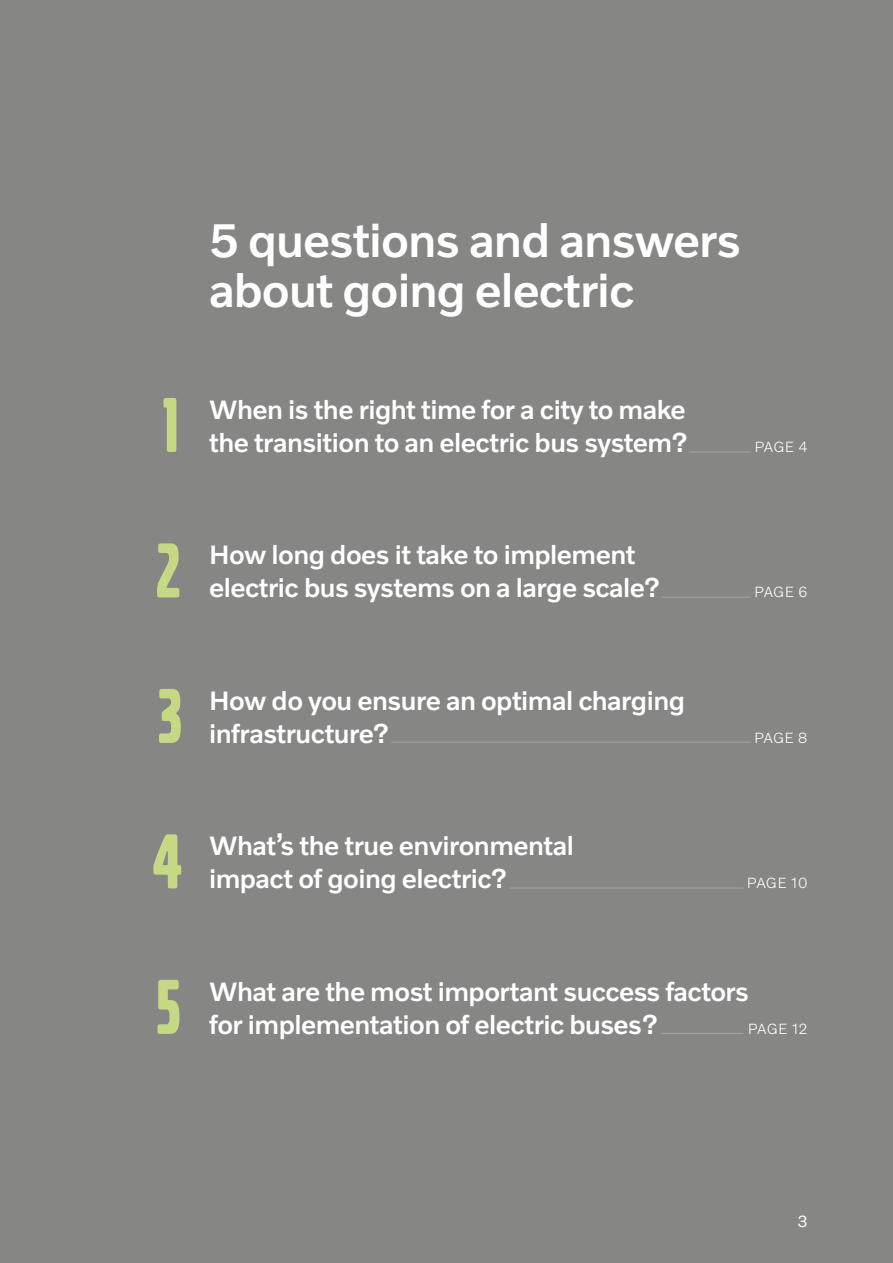
<style>
.page{position:relative;width:893px;height:1263px;background:#868685}
.page>*{position:absolute;margin:0;border:0;box-sizing:border-box;transform-origin:0 0}
.t1{font:81px "Volvo Broad Pro";color:#c5d984}
.t2{font:500 48px/49.5px "Volvo Novum";letter-spacing:-.02em;color:#fff}
.t3{font:500 27px "Volvo Novum";letter-spacing:-.02em;color:#fff}
.t4{font:16.5px "Volvo Novum";color:#fff}
.t5{font:300 15px "Volvo Novum";letter-spacing:.005em;color:#fff}
</style>
<div class="page">
<hr style="left:689px;top:452px;width:61px;height:1px;background:#a5a4a3">
<hr style="left:661px;top:597px;width:89px;height:1px;background:#a5a4a3">
<hr style="left:391px;top:742px;width:359px;height:1px;background:#a5a4a3">
<hr style="left:510px;top:888px;width:233px;height:1px;background:#a5a4a3">
<hr style="left:661px;top:1033px;width:82px;height:1px;background:#a5a4a3">
<h1 class="t1" style="left:163px;top:387px;width:18px">1</h1>
<h2 class="t2" style="left:209px;top:214px;width:533px">5 questions and answers about going electric</h2>
<p class="t3" style="left:209px;top:392px;width:478px">When is the right time for a city to make</p>
<p class="t3" style="left:209px;top:425px;width:481px">the transition to an electric bus system?</p>
<p class="t5" style="left:754px;top:437px;width:55px">PAGE 4</p>
<h1 class="t1" style="left:157px;top:533px;width:25px">2</h1>
<p class="t3" style="left:209px;top:538px;width:428px">How long does it take to implement</p>
<p class="t3" style="left:209px;top:571px;width:453px">electric bus systems on a large scale?</p>
<p class="t5" style="left:754px;top:583px;width:55px">PAGE 6</p>
<h1 class="t1" style="left:159px;top:678px;width:24px">3</h1>
<p class="t3" style="left:209px;top:683px;width:477px">How do you ensure an optimal charging</p>
<p class="t3" style="left:209px;top:716px;width:182px">infrastructure?</p>
<p class="t5" style="left:754px;top:728px;width:55px">PAGE 8</p>
<h1 class="t1" style="left:153px;top:824px;width:30px">4</h1>
<p class="t3" style="left:209px;top:829px;width:366px">What’s the true environmental</p>
<p class="t3" style="left:209px;top:862px;width:300px">impact of going electric?</p>
<p class="t5" style="left:747px;top:874px;width:62px">PAGE 10</p>
<h1 class="t1" style="left:157px;top:969px;width:25px">5</h1>
<p class="t3" style="left:209px;top:974px;width:541px">What are the most important success factors</p>
<p class="t3" style="left:209px;top:1007px;width:451px">for implementation of electric buses?</p>
<p class="t5" style="left:748px;top:1019px;width:62px">PAGE 12</p>
<p class="t4" style="left:797px;top:1210px;width:12px">3</p>
</div>
